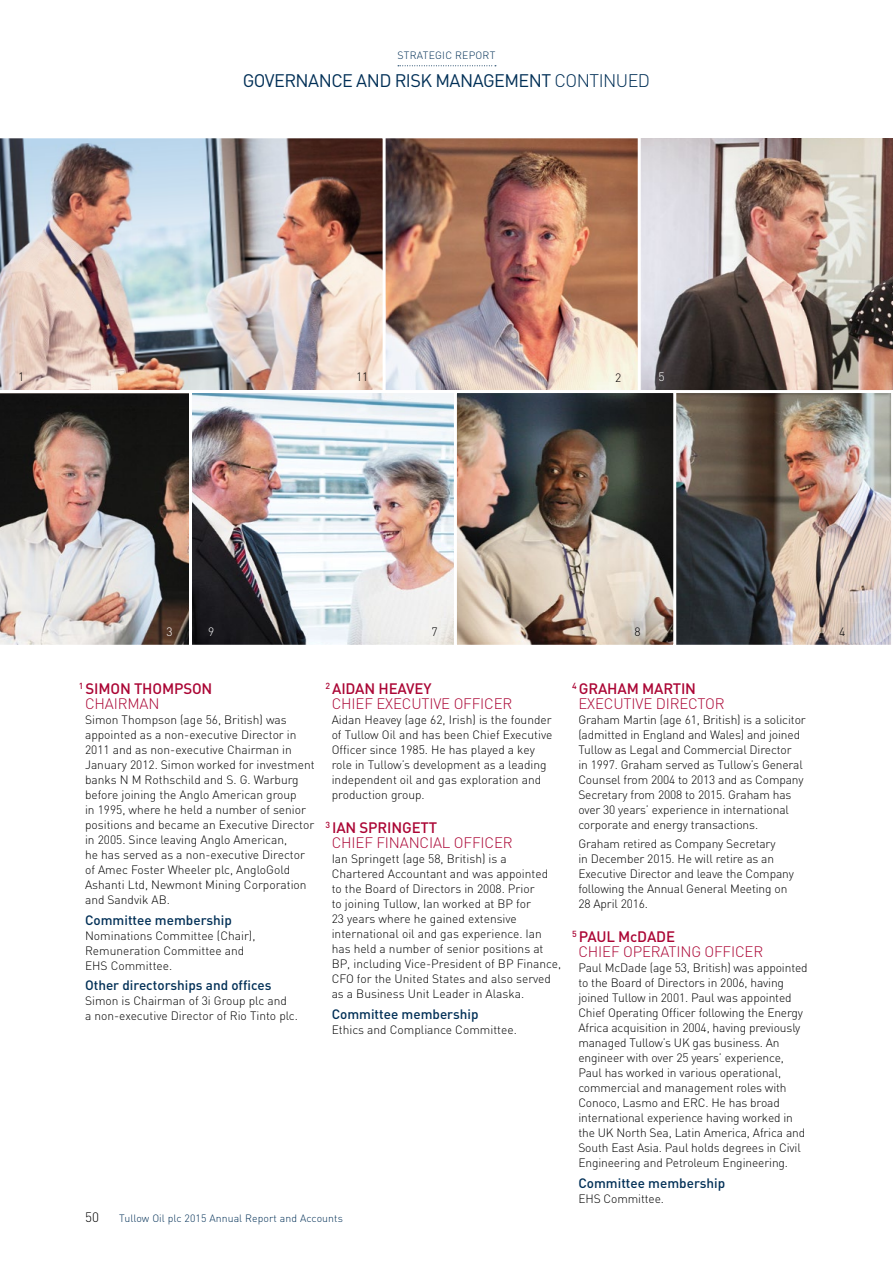
<style>
.page{position:relative;width:893px;height:1263px;background:#fff}
.page>*{position:absolute;margin:0;border:0;box-sizing:border-box;transform-origin:0 0}
.t1{font:18px "DINOT";letter-spacing:-.03em;color:#002f56}
.t2{font:300 15px/15px "DINOT";letter-spacing:-.01em;color:#ab0635}
.t3{font:500 15px/15px "DINOT";letter-spacing:-.01em;color:#ab0635}
.t4{font:500 13.5px "DINOT";color:#002f56}
.t5{font:300 13.5px "DINOT";color:#000}
.t6{font:300 12px/15px "DINOT";letter-spacing:-.01em;color:#000}
.t7{font:300 12px "DINOT";color:#fff}
.t8{font:300 10.5px "DINOT";letter-spacing:.01em;color:#002f56}
.s1{font-weight:300}
.s2{font-weight:500}
</style>
<div class="page">
<svg style="left:398px;top:65px;width:98px;height:1px"></svg>
<img style="left:386px;top:139px;width:252px;height:250px">
<img style="left:0;top:138px;width:386px;height:252px">
<img style="left:640px;top:138px;width:253px;height:252px">
<img style="left:0;top:393px;width:189px;height:252px">
<img style="left:193px;top:394px;width:261px;height:250px">
<div style="left:189px;top:390px;width:324px;height:258px;border:3px solid #fff"></div>
<img style="left:676px;top:390px;width:215px;height:255px">
<img style="left:458px;top:394px;width:214px;height:250px">
<div style="left:454px;top:390px;width:222px;height:258px;border:3px solid #fff"></div>
<p class="t8" style="left:398px;top:48px;width:99px">STRATEGIC REPORT</p>
<h1 class="t1" style="left:243px;top:70px;width:409px">GOVERNANCE AND RISK MANAGEMENT <span class="s1">CONTINUED</span></h1>
<p class="t6" style="left:18px;top:369px;width:8px">1</p>
<p class="t6" style="left:356px;top:369px;width:14px">11</p>
<p class="t6" style="left:615px;top:369px;width:8px">2</p>
<p class="t7" style="left:658px;top:368px;width:8px">5</p>
<p class="t7" style="left:167px;top:623px;width:8px">3</p>
<p class="t7" style="left:208px;top:623px;width:8px">9</p>
<p class="t6" style="left:431px;top:623px;width:8px">7</p>
<p class="t6" style="left:635px;top:623px;width:8px">8</p>
<p class="t6" style="left:839px;top:623px;width:8px">4</p>
<p class="t3" style="left:85px;top:680px;width:129px;text-indent:-6px"><sup>1</sup> SIMON THOMPSON<br><span class="s1">CHAIRMAN</span></p>
<p class="t6" style="left:85px;top:711px;width:231px">Simon Thompson (age 56, British) was appointed as a non-executive Director in 2011 and as non-executive Chairman in January 2012. Simon worked for investment banks N M Rothschild and S. G. Warburg before joining the Anglo American group<br>in 1995, where he held a number of senior positions and became an Executive Director in 2005. Since leaving Anglo American,<br>he has served as a non-executive Director of Amec Foster Wheeler plc, AngloGold Ashanti Ltd, Newmont Mining Corporation and Sandvik AB.</p>
<p class="t4" style="left:85px;top:911px;width:148px">Committee membership</p>
<p class="t6" style="left:85px;top:927px;width:172px">Nominations Committee (Chair),<br>Remuneration Committee and<br>EHS Committee.</p>
<p class="t4" style="left:85px;top:977px;width:188px">Other directorships and offices</p>
<p class="t6" style="left:85px;top:993px;width:215px">Simon is Chairman of 3i Group plc and<br>a non-executive Director of Rio Tinto plc.</p>
<p class="t2" style="left:332px;top:680px;width:182px;text-indent:-6px"><sup>2</sup> <span class="s2">AIDAN HEAVEY<br></span>CHIEF EXECUTIVE OFFICER</p>
<p class="t6" style="left:332px;top:711px;width:222px">Aidan Heavey (age 62, Irish) is the founder of Tullow Oil and has been Chief Executive Officer since 1985. He has played a key role in Tullow’s development as a leading independent oil and gas exploration and production group.</p>
<p class="t2" style="left:332px;top:819px;width:182px;text-indent:-6px"><sup>3</sup> <span class="s2">IAN SPRINGETT<br></span>CHIEF FINANCIAL OFFICER</p>
<p class="t6" style="left:332px;top:851px;width:231px">Ian Springett (age 58, British) is a Chartered Accountant and was appointed to the Board of Directors in 2008. Prior<br>to joining Tullow, Ian worked at BP for<br>23 years where he gained extensive international oil and gas experience. Ian has held a number of senior positions at BP, including Vice-President of BP Finance, CFO for the United States and also served as a Business Unit Leader in Alaska.</p>
<p class="t4" style="left:332px;top:1005px;width:148px">Committee membership</p>
<p class="t6" style="left:332px;top:1021px;width:187px">Ethics and Compliance Committee.</p>
<p class="t5" style="left:85px;top:1208px;width:16px">50</p>
<p class="t8" style="left:119px;top:1211px;width:225px">Tullow Oil plc 2015 Annual Report and Accounts</p>
<p class="t2" style="left:578px;top:680px;width:148px;text-indent:-6px"><sup>4</sup> <span class="s2">GRAHAM MARTIN<br></span>EXECUTIVE DIRECTOR</p>
<p class="t6" style="left:578px;top:711px;width:229px">Graham Martin (age 61, British) is a solicitor (admitted in England and Wales) and joined Tullow as Legal and Commercial Director<br>in 1997. Graham served as Tullow’s General Counsel from 2004 to 2013 and as Company Secretary from 2008 to 2015. Graham has over 30 years’ experience in international corporate and energy transactions.</p>
<p class="t6" style="left:578px;top:836px;width:217px">Graham retired as Company Secretary<br>in December 2015. He will retire as an Executive Director and leave the Company following the Annual General Meeting on 28 April 2016.</p>
<p class="t2" style="left:578px;top:929px;width:186px;text-indent:-6px"><sup>5</sup> <span class="s2">PAUL McDADE<br></span>CHIEF OPERATING OFFICER</p>
<p class="t6" style="left:578px;top:960px;width:231px">Paul McDade (age 53, British) was appointed to the Board of Directors in 2006, having joined Tullow in 2001. Paul was appointed Chief Operating Officer following the Energy Africa acquisition in 2004, having previously managed Tullow’s UK gas business. An engineer with over 25 years’ experience, Paul has worked in various operational, commercial and management roles with Conoco, Lasmo and ERC. He has broad international experience having worked in the UK North Sea, Latin America, Africa and South East Asia. Paul holds degrees in Civil Engineering and Petroleum Engineering.</p>
<p class="t4" style="left:578px;top:1174px;width:148px">Committee membership</p>
<p class="t6" style="left:578px;top:1191px;width:87px">EHS Committee.</p>
</div>
